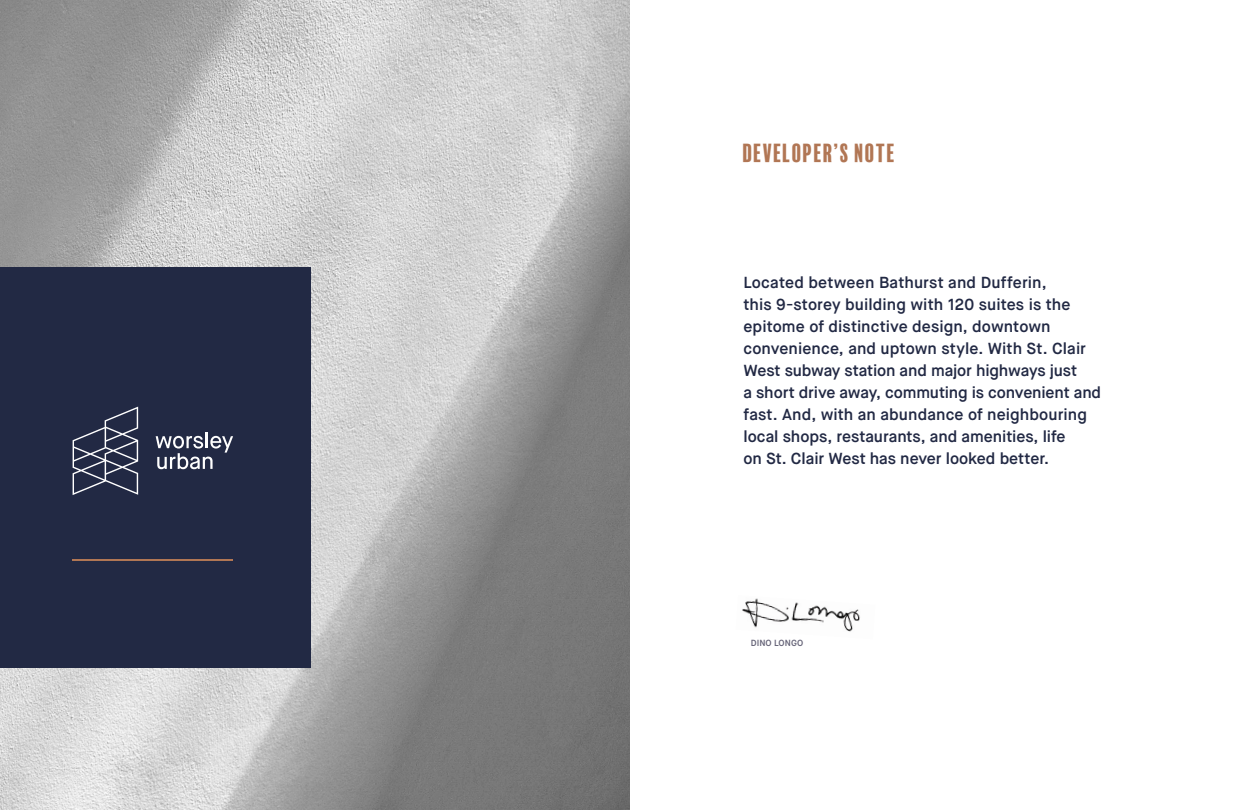
<style>
.page{position:relative;width:1260px;height:810px;background:#fff}
.page>*{position:absolute;margin:0;border:0;box-sizing:border-box;transform-origin:0 0}
.t1{font:24px "Balboa Plus Fill";color:#b17654}
.t2{font:600 16px/22px "Maison Neue";color:#222944}
.t3{font:600 8.9px "Maison Neue";letter-spacing:.01em;color:#656377}
</style>
<div class="page">
<img style="left:0;top:0;width:630px;height:810px">
<div style="left:0;top:267px;width:310px;height:401px;background:#222944"></div>
<svg style="left:73px;top:407px;width:65px;height:88px"></svg>
<svg style="left:156px;top:432px;width:77px;height:37px"></svg>
<hr style="left:73px;top:560px;width:160px;height:1px;background:#b17654">
<img style="left:742px;top:598px;width:118px;height:34px">
<h1 class="t1" style="left:742px;top:140px;width:155px">DEVELOPER’S NOTE</h1>
<p class="t2" style="left:744px;top:272px;width:359px">Located between Bathurst and Dufferin,<br>this 9-storey building with 120 suites is the epitome of distinctive design, downtown convenience, and uptown style. With St. Clair West subway station and major highways just<br>a short drive away, commuting is convenient and fast. And, with an abundance of neighbouring local shops, restaurants, and amenities, life<br>on St. Clair West has never looked better.</p>
<p class="t3" style="left:751px;top:638px;width:54px">DINO LONGO</p>
</div>
